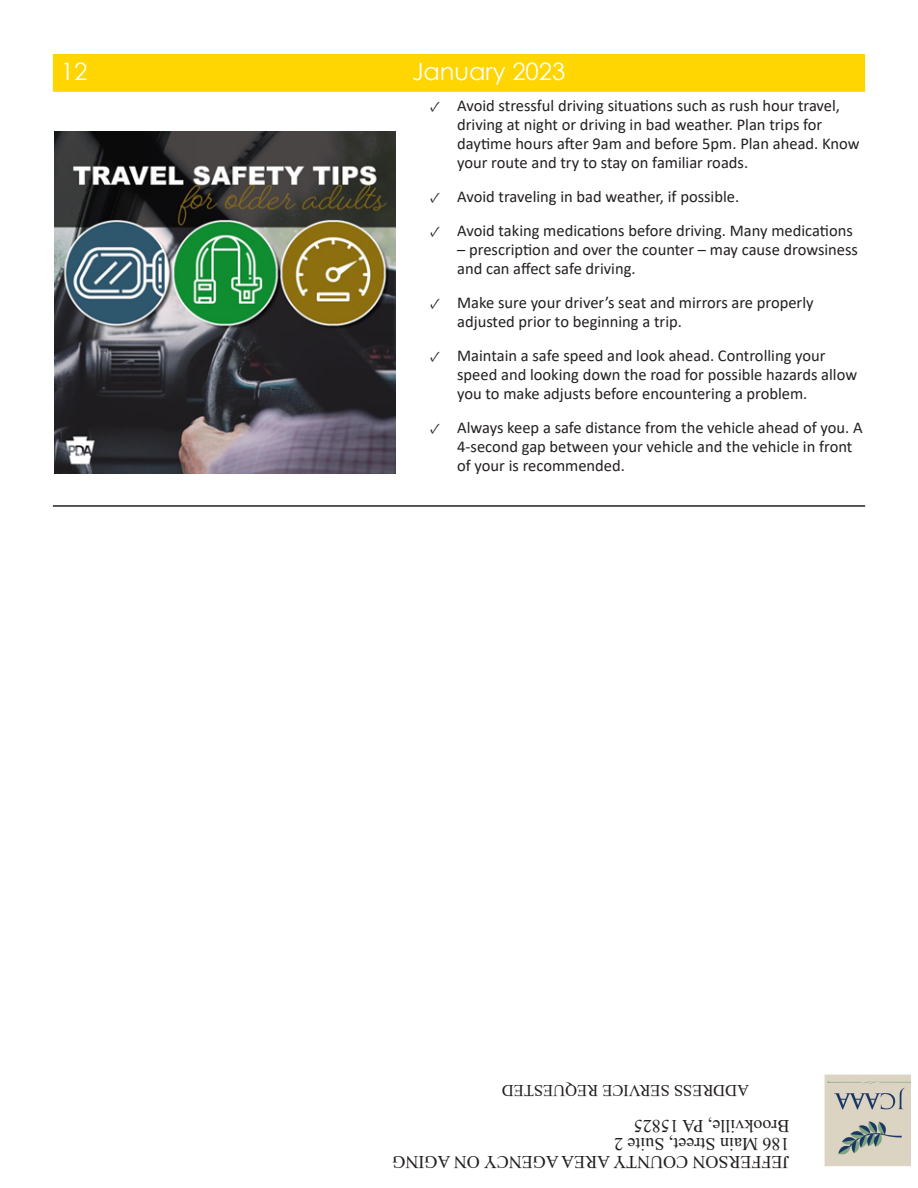
<style>
.page{position:relative;width:918px;height:1188px;background:#fff}
.page>*{position:absolute;margin:0;border:0;box-sizing:border-box;transform-origin:0 0}
.t1{font:24px "Century Gothic";color:#fff}
.t2{font:18px "Times New Roman";color:#231f20}
.t3{font:16.5px/18.9px "Calibri";color:#231f20}
.t4{font:16.5px "Times New Roman";color:#231f20}
.s1{font-family:"Minion Pro";font-size:15px}
</style>
<div class="page">
<div style="left:53px;top:54px;width:812px;height:38px;background:#ffd502"></div>
<img style="left:824px;top:1074px;width:86px;height:93px">
<hr style="left:53px;top:505px;width:812px;height:2px;background:#231f20">
<img style="left:54px;top:131px;width:342px;height:342px">
<p class="t1" style="left:61px;top:54px;width:28px">12</p>
<p class="t1" style="left:412px;top:54px;width:155px">January 2023</p>
<p class="t3" style="left:457px;top:96px;width:404px;text-indent:-27px"><span class="s1">✓</span> Avoid stressful driving situations such as rush hour travel, driving at night or driving in bad weather. Plan trips for daytime hours after 9am and before 5pm. Plan ahead. Know your route and try to stay on familiar roads.</p>
<p class="t3" style="left:430px;top:187px;width:310px"><span class="s1">✓</span> Avoid traveling in bad weather, if possible.</p>
<p class="t3" style="left:430px;top:221px;width:424px"><span class="s1">✓</span> Avoid taking medications before driving. Many medications</p>
<p class="t3" style="left:457px;top:240px;width:402px">– prescription and over the counter – may cause drowsiness and can affect safe driving.</p>
<p class="t3" style="left:457px;top:293px;width:358px;text-indent:-27px"><span class="s1">✓</span> Make sure your driver’s seat and mirrors are properly adjusted prior to beginning a trip.</p>
<p class="t3" style="left:457px;top:346px;width:402px;text-indent:-27px"><span class="s1">✓</span> Maintain a safe speed and look ahead. Controlling your speed and looking down the road for possible hazards allow you to make adjusts before encountering a problem.</p>
<p class="t3" style="left:457px;top:418px;width:407px;text-indent:-27px"><span class="s1">✓</span> Always keep a safe distance from the vehicle ahead of you. A<br>4-second gap between your vehicle and the vehicle in front of your is recommended.</p>
<p class="t4" style="left:749px;top:1102px;width:249px;rotate:-180deg">ADDRESS SERVICE REQUESTED</p>
<p class="t2" style="left:790px;top:1138px;width:157px;rotate:-180deg">Brookville, PA 15825</p>
<p class="t2" style="left:790px;top:1156px;width:177px;rotate:-180deg">186 Main Street, Suite 2</p>
<p class="t2" style="left:790px;top:1174px;width:399px;rotate:-180deg">JEFFERSON COUNTY AREA AGENCY ON AGING</p>
</div>
